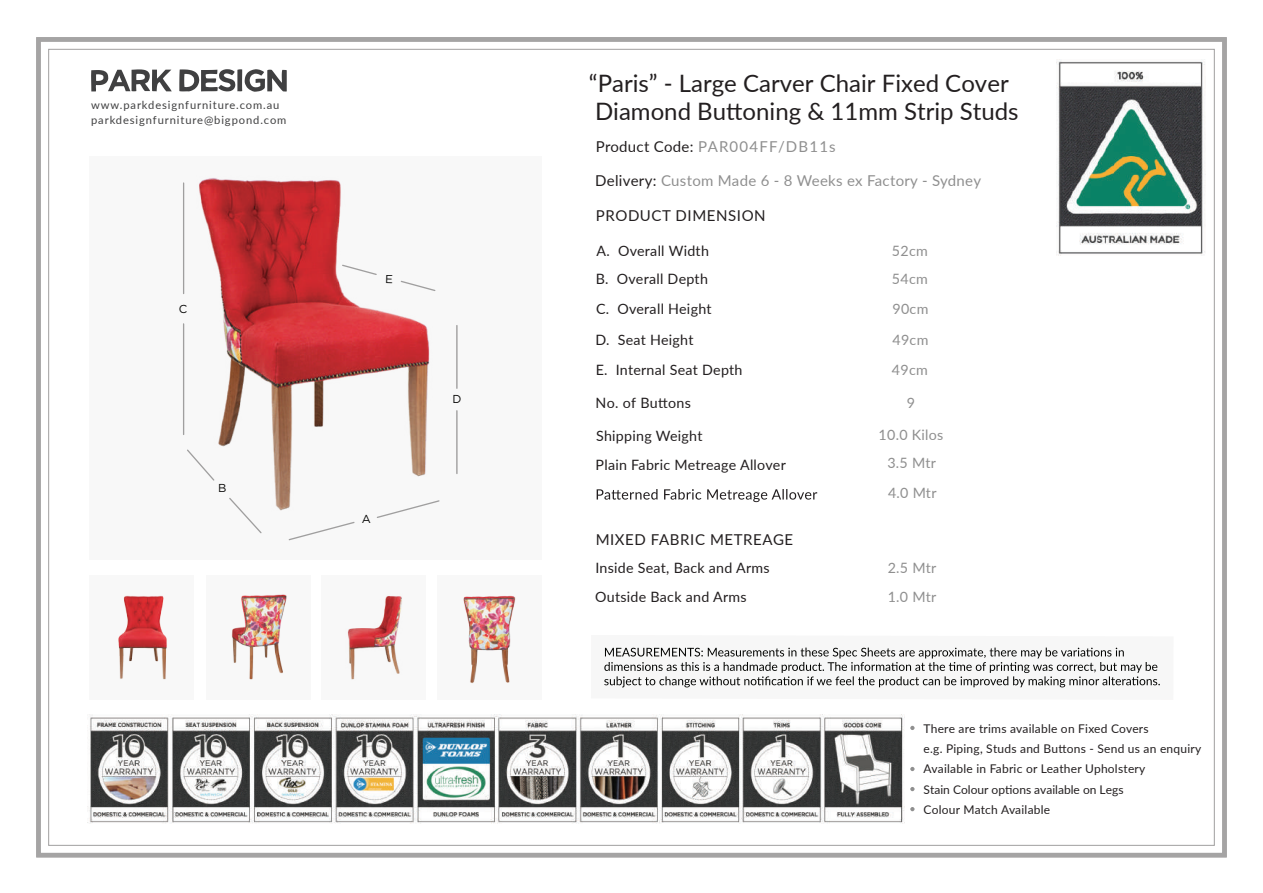
<style>
.page{position:relative;width:1263px;height:893px;background:#fff}
.page>*{position:absolute;margin:0;border:0;box-sizing:border-box;transform-origin:0 0}
.t1{font:24px/28.8px "Lato";color:#231f20}
.t2{font:15px "Lato";letter-spacing:.02em;color:#8f8f8f}
.t3{font:15px "Lato";letter-spacing:.04em;color:#231f20}
.t4{font:15px "Lato";letter-spacing:.055em;color:#8f8f8f}
.t5{font:14.25px/29.4px "Lato";letter-spacing:.02em;color:#231f20}
.t6{font:14.25px/30.9px "Lato";letter-spacing:.02em;color:#8f8f8f}
.t7{font:12px/20.4px "Lato";letter-spacing:.02em;color:#231f20}
.t8{font:11.55px "Gotham";color:#050504}
.t9{font:11.1px/15.1px "Lato";letter-spacing:.08em;color:#404041}
.s1{color:#231f20}
</style>
<div class="page">
<svg style="left:182px;top:177px;width:276px;height:334px"></svg>
<svg style="left:118px;top:595px;width:49px;height:85px"></svg>
<img style="left:347px;top:595px;width:56px;height:85px">
<img style="left:231px;top:594px;width:56px;height:86px">
<div style="left:437px;top:575px;width:105px;height:125px;background:#f8f8f8"></div>
<img style="left:463px;top:595px;width:53px;height:88px">
<svg style="left:91px;top:69px;width:81px;height:22px"></svg>
<svg style="left:179px;top:69px;width:108px;height:23px"></svg>
<svg style="left:604px;top:647px;width:556px;height:41px"></svg>
<div style="left:36px;top:37px;width:1191px;height:820px;border:5px solid #a5a4a4"></div>
<hr style="left:183px;top:183px;width:1px;height:111px;background:#a09f9f">
<svg style="left:186px;top:448px;width:30px;height:34px"></svg>
<hr style="left:456px;top:326px;width:2px;height:62px;background:#a09f9f">
<svg style="left:288px;top:521px;width:67px;height:20px"></svg>
<svg style="left:228px;top:496px;width:35px;height:38px"></svg>
<svg style="left:376px;top:499px;width:64px;height:19px"></svg>
<svg style="left:341px;top:264px;width:37px;height:12px"></svg>
<svg style="left:400px;top:280px;width:36px;height:12px"></svg>
<hr style="left:183px;top:324px;width:1px;height:110px;background:#a09f9f">
<hr style="left:456px;top:411px;width:2px;height:63px;background:#a09f9f">
<svg style="left:597px;top:489px;width:220px;height:13px"></svg>
<img style="left:89px;top:714px;width:816px;height:110px">
<svg style="left:910px;top:726px;width:4px;height:4px"></svg>
<svg style="left:910px;top:767px;width:4px;height:4px"></svg>
<svg style="left:910px;top:787px;width:4px;height:4px"></svg>
<svg style="left:910px;top:807px;width:4px;height:4px"></svg>
<img style="left:1057px;top:59px;width:148px;height:196px">
<svg style="left:386px;top:274px;width:6px;height:9px"></svg>
<p class="t9" style="left:91px;top:97px;width:197px">www.parkdesignfurniture.com.au parkdesignfurniture@bigpond.com</p>
<p class="t8" style="left:179px;top:301px;width:10px">C</p>
<p class="t8" style="left:218px;top:480px;width:10px">B</p>
<p class="t8" style="left:362px;top:511px;width:11px">A</p>
<p class="t8" style="left:452px;top:392px;width:11px">D</p>
<h1 class="t1" style="left:589px;top:67px;width:431px">“Paris” - Large Carver Chair Fixed Cover<br>Diamond Buttoning &amp; 11mm Strip Studs</h1>
<p class="t4" style="left:596px;top:136px;width:241px"><span class="s1">Product Code:</span> PAR004FF/DB11s</p>
<p class="t2" style="left:595px;top:170px;width:387px"><span class="s1">Delivery:</span> Custom Made 6 - 8 Weeks ex Factory - Sydney</p>
<p class="t3" style="left:596px;top:204px;width:171px">PRODUCT DIMENSION</p>
<p class="t5" style="left:596px;top:237px;width:115px;line-height:27.9px">A. Overall Width<br>B. Overall Depth</p>
<p class="t5" style="left:595px;top:293px;width:118px;line-height:30.9px">C. Overall Height<br>D. Seat Height</p>
<p class="t5" style="left:596px;top:354px;width:148px">E. Internal Seat Depth</p>
<p class="t6" style="left:892px;top:235px;width:37px">52cm</p>
<p class="t6" style="left:892px;top:263px;width:37px">54cm</p>
<p class="t6" style="left:892px;top:293px;width:37px">90cm<br>49cm</p>
<p class="t6" style="left:892px;top:353px;width:37px">49cm</p>
<p class="t5" style="left:596px;top:387px;width:97px">No. of Buttons</p>
<p class="t6" style="left:907px;top:386px;width:10px">9</p>
<p class="t5" style="left:596px;top:420px;width:192px">Shipping Weight<br>Plain Fabric Metreage Allover</p>
<p class="t6" style="left:879px;top:419px;width:66px">10.0 Kilos</p>
<p class="t6" style="left:888px;top:477px;width:50px">4.0 Mtr</p>
<p class="t6" style="left:887px;top:447px;width:50px">3.5 Mtr</p>
<p class="t3" style="left:596px;top:528px;width:199px">MIXED FABRIC METREAGE</p>
<p class="t5" style="left:595px;top:553px;width:176px">Inside Seat, Back and Arms<br>Outside Back and Arms</p>
<p class="t6" style="left:888px;top:552px;width:50px">2.5 Mtr</p>
<p class="t6" style="left:888px;top:581px;width:50px">1.0 Mtr</p>
<p class="t7" style="left:923px;top:717px;width:279px">There are trims available on Fixed Covers<br>e.g. Piping, Studs and Buttons - Send us an enquiry Available in Fabric or Leather Upholstery<br>Stain Colour options available on Legs<br>Colour Match Available</p>
</div>
